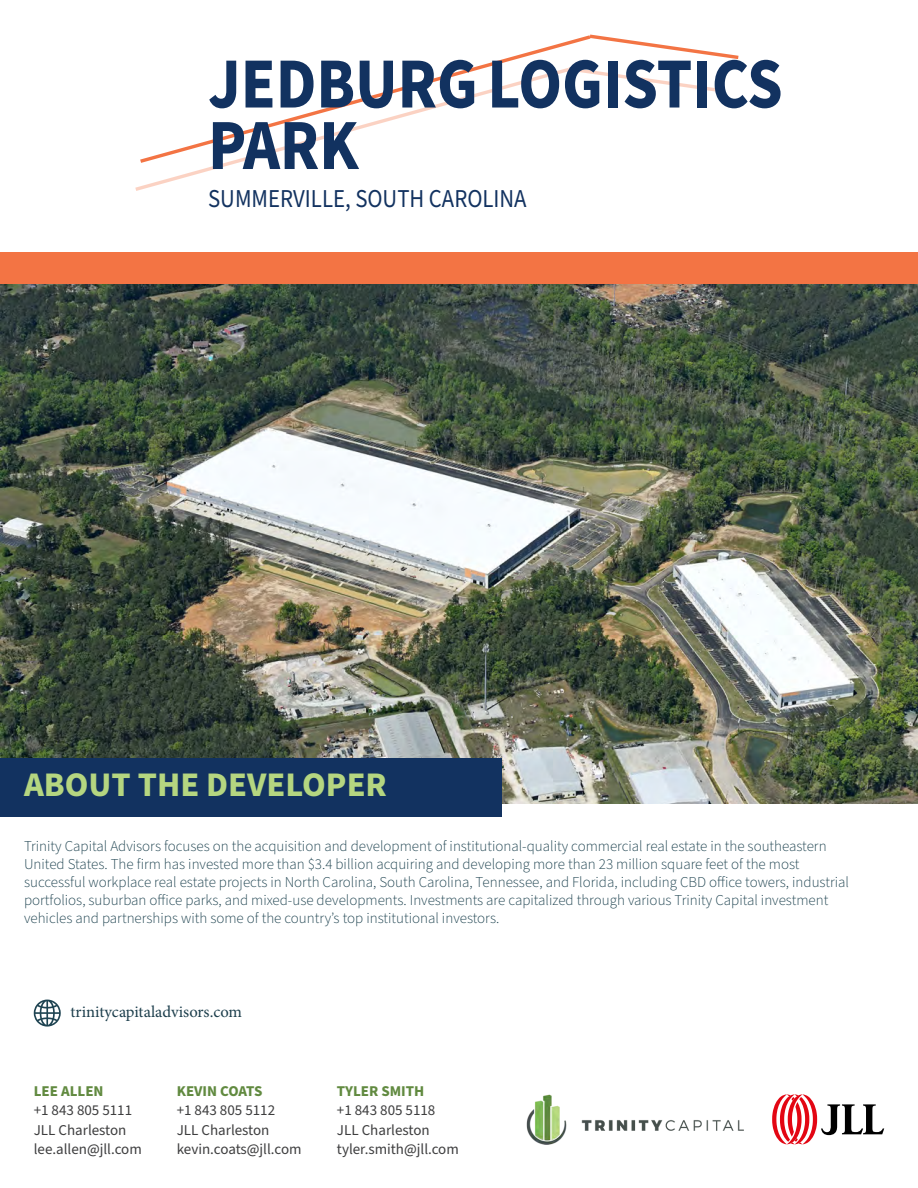
<style>
.page{position:relative;width:918px;height:1188px;background:#fff}
.page>*{position:absolute;margin:0;border:0;box-sizing:border-box;transform-origin:0 0}
.t1{font:700 72px "Source Sans Pro";color:#123260;scale:.89 1}
._57_Content_gray_Bebas_Neue{font:700 34.5px "Source Sans Pro";color:#b5d680}
.t2{font:25.8px "Source Sans Pro";color:#123260;scale:.89 1}
.t3{font:16.5px "Minion Pro";color:#1c3e4c}
.t4{font:300 15px/18px "Source Sans Pro";color:#1d424f}
.t5{font:15px "Source Sans Pro";color:#3e3e3f}
.t6{font:700 15px "Source Sans Pro";color:#618a40}
</style>
<div class="page">
<img style="left:0;top:284px;width:918px;height:520px">
<svg style="left:34px;top:1000px;width:27px;height:27px"></svg>
<svg style="left:772px;top:1094px;width:112px;height:50px"></svg>
<img style="left:526px;top:1094px;width:218px;height:51px">
<svg style="left:135px;top:165px;width:94px;height:26px"></svg>
<svg style="left:140px;top:41px;width:427px;height:124px"></svg>
<svg style="left:567px;top:34px;width:172px;height:58px"></svg>
<div style="left:0;top:252px;width:918px;height:32px;background:#f37444"></div>
<div style="left:0;top:758px;width:501px;height:58px;background:#123260"></div>
<p class="t1" style="left:208px;top:35px;width:647px">JEDBURG LOGISTICS</p>
<p class="t1" style="left:208px;top:96px;width:171px">PARK</p>
<p class="t2" style="left:208px;top:181px;width:359px">SUMMERVILLE, SOUTH CAROLINA</p>
<p class="_57_Content_gray_Bebas_Neue" style="left:24px;top:761px;width:364px">ABOUT THE DEVELOPER</p>
<p class="t4" style="left:24px;top:838px;width:826px">Trinity Capital Advisors focuses on the acquisition and development of institutional-quality commercial real estate in the southeastern United States. The firm has invested more than $3.4 billion acquiring and developing more than 23 million square feet of the most successful workplace real estate projects in North Carolina, South Carolina, Tennessee, and Florida, including CBD office towers, industrial portfolios, suburban office parks, and mixed-use developments. Investments are capitalized through various Trinity Capital investment vehicles and partnerships with some of the country’s top institutional investors.</p>
<p class="t3" style="left:70px;top:1001px;width:173px">trinitycapitaladvisors.com</p>
<p class="t6" style="left:34px;top:1081px;width:71px">LEE ALLEN</p>
<p class="t5" style="left:34px;top:1100px;width:100px">+1 843 805 5111</p>
<p class="t5" style="left:34px;top:1120px;width:94px">JLL Charleston</p>
<p class="t5" style="left:34px;top:1139px;width:110px">lee.allen@jll.com</p>
<p class="t6" style="left:177px;top:1081px;width:87px">KEVIN COATS</p>
<p class="t5" style="left:177px;top:1100px;width:100px">+1 843 805 5112</p>
<p class="t5" style="left:177px;top:1120px;width:94px">JLL Charleston</p>
<p class="t5" style="left:177px;top:1139px;width:126px">kevin.coats@jll.com</p>
<p class="t6" style="left:337px;top:1081px;width:89px">TYLER SMITH</p>
<p class="t5" style="left:337px;top:1100px;width:100px">+1 843 805 5118</p>
<p class="t5" style="left:337px;top:1120px;width:94px">JLL Charleston</p>
<p class="t5" style="left:337px;top:1139px;width:123px">tyler.smith@jll.com</p>
</div>
